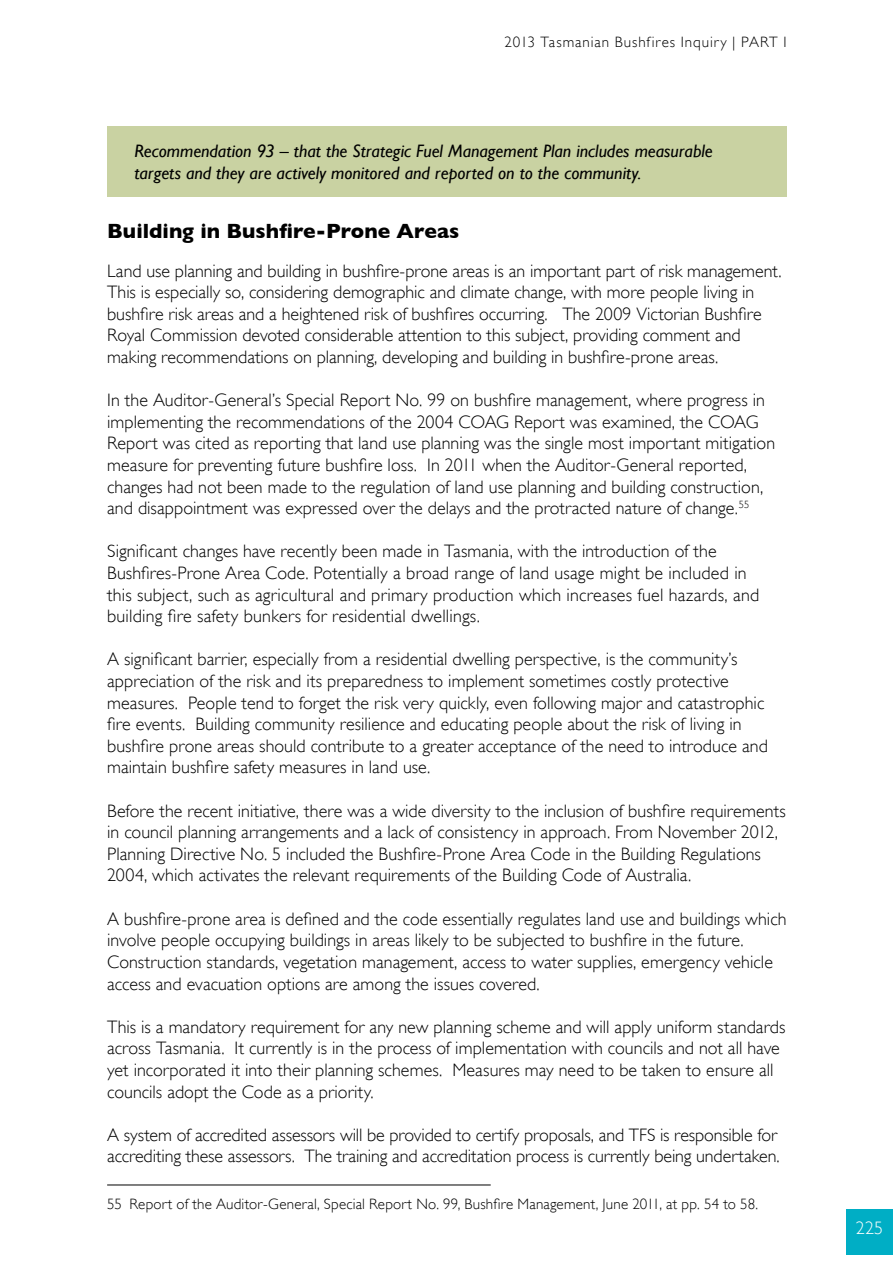
<style>
.page{position:relative;width:893px;height:1263px;background:#fff}
.page>*{position:absolute;margin:0;border:0;box-sizing:border-box;transform-origin:0 0}
.t1{font:700 21px "Gill Sans";color:#000}
.t2{font:300 18px/21.6px "Gill Sans";letter-spacing:.005em;color:#000}
.t3{font:italic 18px/21.6px "Gill Sans";color:#000}
.t4{font:300 18px "Gill Sans";color:#fff}
.t5{font:300 15px "Gill Sans";letter-spacing:.01em;color:#000}
.t6{font:300 15px "Gill Sans";letter-spacing:.06em;color:#010101}
</style>
<div class="page">
<div style="left:107px;top:126px;width:680px;height:71px;background:#c9d2a2"></div>
<hr style="left:107px;top:1185px;width:384px;height:1px;background:#000">
<div style="left:846px;top:1209px;width:47px;height:45px;background:#00aec5"></div>
<p class="t6" style="left:504px;top:34px;width:284px">2013 Tasmanian Bushfires Inquiry | PART I</p>
<p class="t3" style="left:134px;top:140px;width:580px">Recommendation 93 – that the Strategic Fuel Management Plan includes measurable targets and they are actively monitored and reported on to the community.</p>
<h2 class="t1" style="left:107px;top:219px;width:354px">Building in Bushfire-Prone Areas</h2>
<p class="t2" style="left:107px;top:260px;width:676px">Land use planning and building in bushfire-prone areas is an important part of risk management.<br>This is especially so, considering demographic and climate change, with more people living in bushfire risk areas and a heightened risk of bushfires occurring. The 2009 Victorian Bushfire Royal Commission devoted considerable attention to this subject, providing comment and making recommendations on planning, developing and building in bushfire-prone areas.</p>
<p class="t2" style="left:107px;top:389px;width:669px">In the Auditor-General’s Special Report No. 99 on bushfire management, where progress in implementing the recommendations of the 2004 COAG Report was examined, the COAG Report was cited as reporting that land use planning was the single most important mitigation measure for preventing future bushfire loss. In 2011 when the Auditor-General reported, changes had not been made to the regulation of land use planning and building construction, and disappointment was expressed over the delays and the protracted nature of change.<sup>55</sup></p>
<p class="t2" style="left:107px;top:541px;width:654px">Significant changes have recently been made in Tasmania, with the introduction of the Bushfires-Prone Area Code. Potentially a broad range of land usage might be included in this subject, such as agricultural and primary production which increases fuel hazards, and building fire safety bunkers for residential dwellings.</p>
<p class="t2" style="left:107px;top:649px;width:662px">A significant barrier, especially from a residential dwelling perspective, is the community’s appreciation of the risk and its preparedness to implement sometimes costly protective measures. People tend to forget the risk very quickly, even following major and catastrophic fire events. Building community resilience and educating people about the risk of living in bushfire prone areas should contribute to a greater acceptance of the need to introduce and maintain bushfire safety measures in land use.</p>
<p class="t2" style="left:107px;top:800px;width:680px">Before the recent initiative, there was a wide diversity to the inclusion of bushfire requirements in council planning arrangements and a lack of consistency in approach. From November 2012, Planning Directive No. 5 included the Bushfire-Prone Area Code in the Building Regulations 2004, which activates the relevant requirements of the Building Code of Australia.</p>
<p class="t2" style="left:107px;top:908px;width:681px">A bushfire-prone area is defined and the code essentially regulates land use and buildings which involve people occupying buildings in areas likely to be subjected to bushfire in the future.<br>Construction standards, vegetation management, access to water supplies, emergency vehicle access and evacuation options are among the issues covered.</p>
<p class="t2" style="left:107px;top:1016px;width:680px">This is a mandatory requirement for any new planning scheme and will apply uniform standards across Tasmania. It currently is in the process of implementation with councils and not all have yet incorporated it into their planning schemes. Measures may need to be taken to ensure all councils adopt the Code as a priority.</p>
<p class="t2" style="left:107px;top:1124px;width:674px">A system of accredited assessors will be provided to certify proposals, and TFS is responsible for accrediting these assessors. The training and accreditation process is currently being undertaken.</p>
<p class="t5" style="left:107px;top:1195px;width:653px">55 Report of the Auditor-General, Special Report No. 99, Bushfire Management, June 2011, at pp. 54 to 58.</p>
<p class="t4" style="left:856px;top:1218px;width:29px">225</p>
</div>
